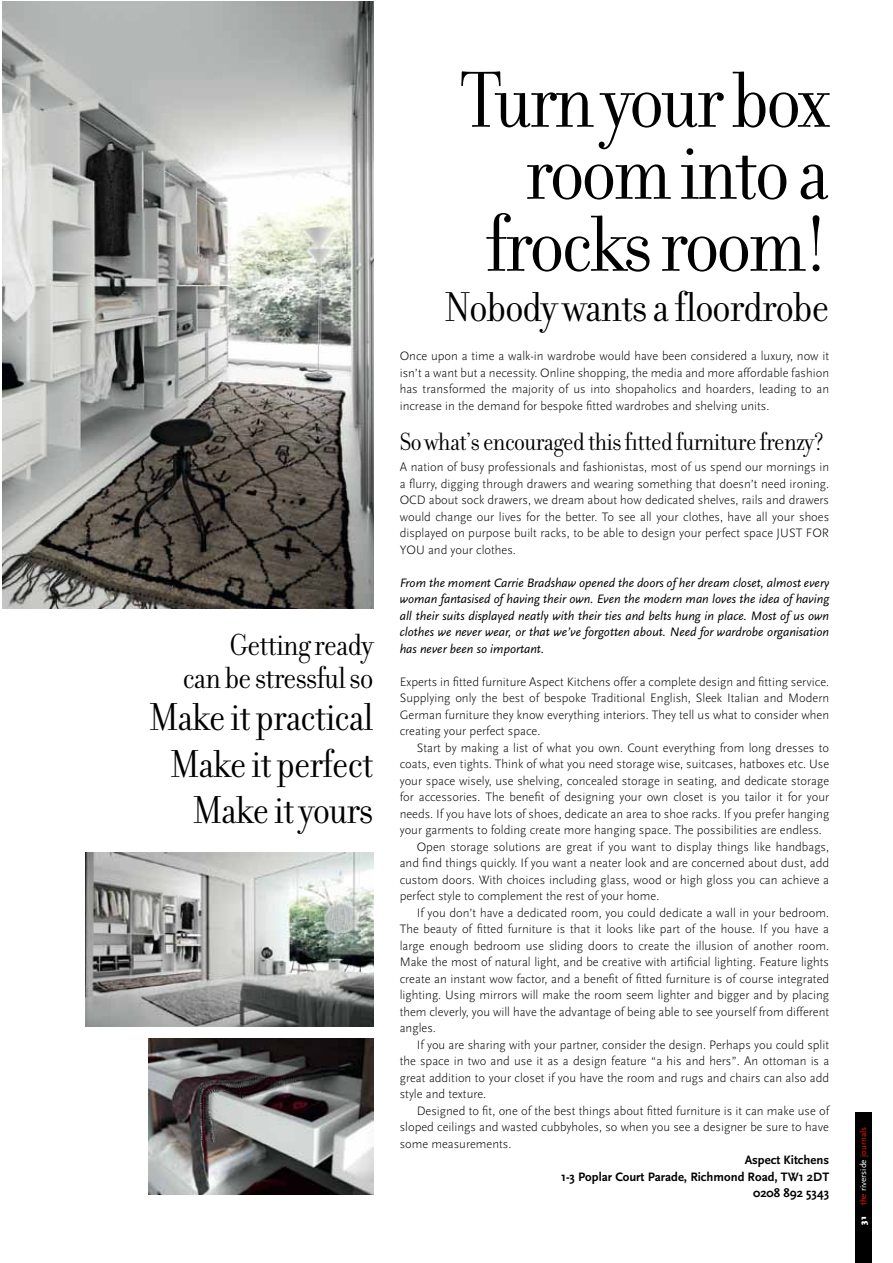
<style>
.page{position:relative;width:893px;height:1263px;background:#fff}
.page>*{position:absolute;margin:0;border:0;box-sizing:border-box;transform-origin:0 0}
.t1{font:85.5px/72px "Filosofia Grand";letter-spacing:-.03em;color:#000;text-align:right}
.t2{font:45px "Filosofia Grand";letter-spacing:-.02em;color:#000}
.t3{font:42px/46.2px "Filosofia Grand";letter-spacing:-.02em;color:#000;text-align:right}
.t4{font:33px/33px "Filosofia Grand";letter-spacing:-.02em;color:#000;text-align:right}
.t5{font:27px "Filosofia Grand";letter-spacing:-.02em;color:#000}
.t6{font:300 12.75px/16.5px "Scala Sans";color:#000;text-align:justify}
.t7{font:italic 12.75px/16.5px "Scala Sans";color:#000;text-align:justify}
.t8{font:700 12.75px/16.5px "Scala Sans";color:#000;text-align:right}
.t9{font:9px "Scala Sans";color:#e41e0a}
.s1{font-weight:900;color:#fff}
.s2{color:#fff}
</style>
<div class="page">
<div style="left:855px;top:1113px;width:17px;height:150px;background:#000"></div>
<img style="left:85px;top:852px;width:288px;height:174px">
<img style="left:2px;top:1px;width:371px;height:607px">
<img style="left:148px;top:1038px;width:225px;height:156px">
<h3 class="t4" style="left:183px;top:629px;width:192px">Getting ready<br>can be stressful so</h3>
<h3 class="t3" style="left:150px;top:695px;width:225px">Make it practical<br>Make it perfect<br>Make it yours</h3>
<h1 class="t1" style="left:461px;top:66px;width:370px">Turn your box room into a frocks room!</h1>
<h2 class="t2" style="left:445px;top:283px;width:386px">Nobody wants a floordrobe</h2>
<p class="t6" style="left:400px;top:348px;width:431px">Once upon a time a walk-in wardrobe would have been considered a luxury, now it isn’t a want but a necessity. Online shopping, the media and more affordable fashion has transformed the majority of us into shopaholics and hoarders, leading to an increase in the demand for bespoke fitted wardrobes and shelving units.</p>
<h3 class="t5" style="left:400px;top:427px;width:426px">So what’s encouraged this fitted furniture frenzy?</h3>
<p class="t6" style="left:400px;top:459px;width:431px">A nation of busy professionals and fashionistas, most of us spend our mornings in a flurry, digging through drawers and wearing something that doesn’t need ironing.<br>OCD about sock drawers, we dream about how dedicated shelves, rails and drawers would change our lives for the better. To see all your clothes, have all your shoes displayed on purpose built racks, to be able to design your perfect space JUST FOR YOU and your clothes.</p>
<p class="t7" style="left:400px;top:574px;width:431px">From the moment Carrie Bradshaw opened the doors of her dream closet, almost every woman fantasised of having their own. Even the modern man loves the idea of having all their suits displayed neatly with their ties and belts hung in place. Most of us own clothes we never wear, or that we’ve forgotten about. Need for wardrobe organisation has never been so important.</p>
<p class="t6" style="left:400px;top:673px;width:431px">Experts in fitted furniture Aspect Kitchens offer a complete design and fitting service.<br>Supplying only the best of bespoke Traditional English, Sleek Italian and Modern German furniture they know everything interiors. They tell us what to consider when creating your perfect space.</p>
<p class="t6" style="left:417px;top:739px;width:414px">Start by making a list of what you own. Count everything from long dresses to</p>
<p class="t6" style="left:400px;top:756px;width:431px">coats, even tights. Think of what you need storage wise, suitcases, hatboxes etc. Use</p>
<p class="t6" style="left:400px;top:772px;width:431px">your space wisely, use shelving, concealed storage in seating, and dedicate storage</p>
<p class="t6" style="left:400px;top:789px;width:431px">for accessories. The benefit of designing your own closet is you tailor it for your</p>
<p class="t6" style="left:400px;top:805px;width:431px">needs. If you have lots of shoes, dedicate an area to shoe racks. If you prefer hanging</p>
<p class="t6" style="left:400px;top:822px;width:424px">your garments to folding create more hanging space. The possibilities are endless.</p>
<p class="t6" style="left:417px;top:838px;width:414px">Open storage solutions are great if you want to display things like handbags,</p>
<p class="t6" style="left:400px;top:855px;width:431px">and find things quickly. If you want a neater look and are concerned about dust, add</p>
<p class="t6" style="left:400px;top:871px;width:431px">custom doors. With choices including glass, wood or high gloss you can achieve a</p>
<p class="t6" style="left:400px;top:888px;width:261px">perfect style to complement the rest of your home.</p>
<p class="t6" style="left:417px;top:904px;width:414px">If you don’t have a dedicated room, you could dedicate a wall in your bedroom.</p>
<p class="t6" style="left:400px;top:921px;width:431px">The beauty of fitted furniture is that it looks like part of the house. If you have a</p>
<p class="t6" style="left:400px;top:937px;width:431px">large enough bedroom use sliding doors to create the illusion of another room.</p>
<p class="t6" style="left:400px;top:954px;width:431px">Make the most of natural light, and be creative with artificial lighting. Feature lights</p>
<p class="t6" style="left:400px;top:970px;width:431px">create an instant wow factor, and a benefit of fitted furniture is of course integrated</p>
<p class="t6" style="left:400px;top:987px;width:431px">lighting. Using mirrors will make the room seem lighter and bigger and by placing</p>
<p class="t6" style="left:400px;top:1003px;width:431px">them cleverly, you will have the advantage of being able to see yourself from different</p>
<p class="t6" style="left:400px;top:1020px;width:38px">angles.</p>
<p class="t6" style="left:417px;top:1036px;width:414px">If you are sharing with your partner, consider the design. Perhaps you could split</p>
<p class="t6" style="left:400px;top:1053px;width:431px">the space in two and use it as a design feature “a his and hers”. An ottoman is a</p>
<p class="t6" style="left:400px;top:1069px;width:431px">great addition to your closet if you have the room and rugs and chairs can also add</p>
<p class="t6" style="left:400px;top:1086px;width:88px">style and texture.</p>
<p class="t6" style="left:417px;top:1102px;width:414px">Designed to fit, one of the best things about fitted furniture is it can make use of</p>
<p class="t6" style="left:400px;top:1119px;width:431px">sloped ceilings and wasted cubbyholes, so when you see a designer be sure to have</p>
<p class="t6" style="left:400px;top:1135px;width:113px">some measurements.</p>
<p class="t8" style="left:561px;top:1152px;width:270px">Aspect Kitchens<br>1-3 Poplar Court Parade, Richmond Road, TW1 2DT<br>0208 892 5343</p>
<p class="t9" style="left:858px;top:1225px;width:99px;rotate:-90deg"><span class="s1">31</span> the <span class="s2">riverside</span> journals</p>
</div>
